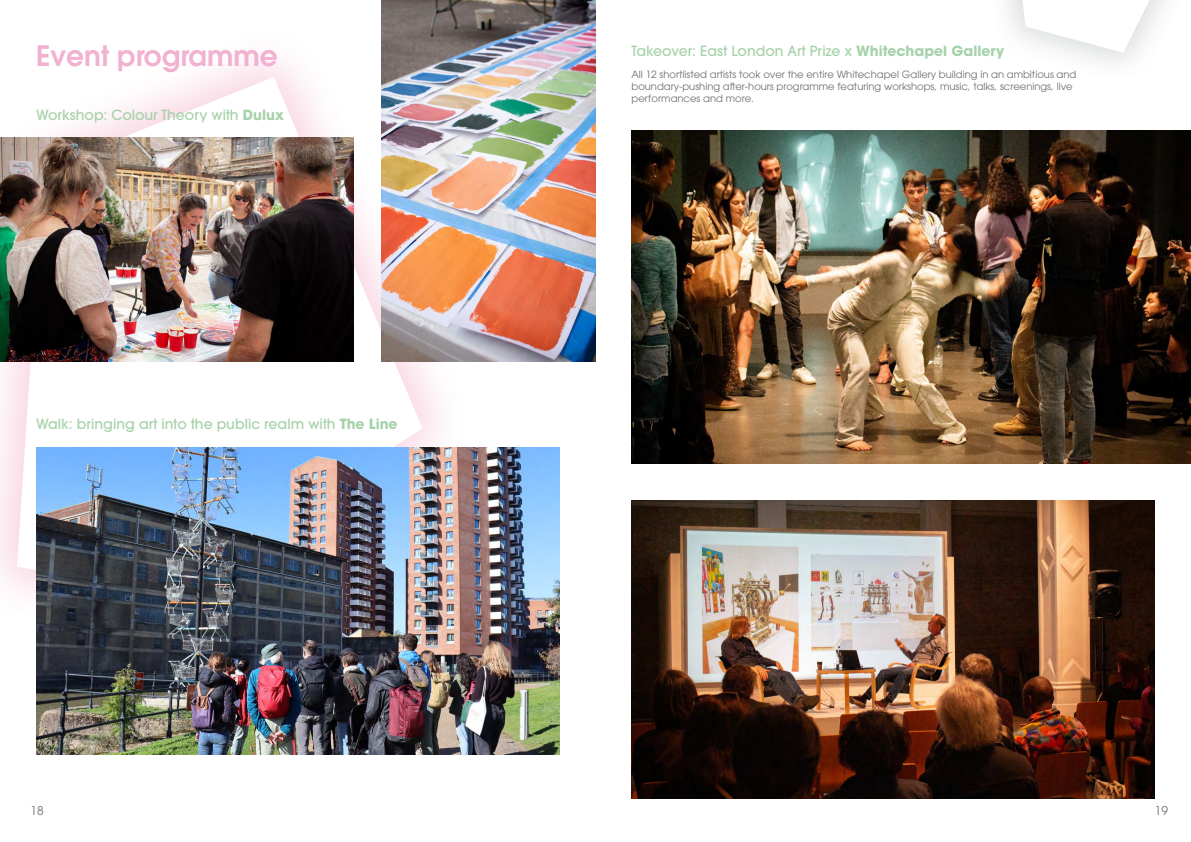
<style>
.page{position:relative;width:1191px;height:842px;background:#fff}
.page>*{position:absolute;margin:0;border:0;box-sizing:border-box;transform-origin:0 0}
.t1{font:600 28px "ITC Avant Garde Pro";color:#f1b1d1}
.t2{font:500 14px "ITC Avant Garde Pro";color:#a6d2a9}
.t3{font:12px "ITC Avant Garde Pro";color:#706f6f}
.t4{font:10px/12px "ITC Avant Garde Pro";color:#706f6f}
.s1{font-weight:700}
</style>
<div class="page">
<div style="left:0;top:26px;width:473px;height:641px;background:#e64582;opacity:.25"></div>
<svg style="left:17px;top:77px;width:405px;height:539px"></svg>
<img style="left:381px;top:0;width:214px;height:361px">
<img style="left:0;top:137px;width:353px;height:224px">
<img style="left:36px;top:448px;width:523px;height:306px">
<img style="left:631px;top:130px;width:560px;height:333px">
<img style="left:631px;top:500px;width:524px;height:298px">
<svg style="left:1006px;top:0;width:160px;height:64px"></svg>
<h1 class="t1" style="left:36px;top:37px;width:243px">Event programme</h1>
<h2 class="t2" style="left:36px;top:105px;width:249px">Workshop: Colour Theory with <span class="s1">Dulux</span></h2>
<h2 class="t2" style="left:36px;top:415px;width:363px">Walk: bringing art into the public realm with <span class="s1">The Line</span></h2>
<h2 class="t2" style="left:631px;top:42px;width:374px">Takeover: East London Art Prize x <span class="s1">Whitechapel Gallery</span></h2>
<p class="t4" style="left:631px;top:68px;width:446px">All 12 shortlisted artists took over the entire Whitechapel Gallery building in an ambitious and boundary-pushing after-hours programme featuring workshops, music, talks, screenings, live performances and more.</p>
<p class="t3" style="left:30px;top:803px;width:15px">18</p>
<p class="t3" style="left:1155px;top:803px;width:15px">19</p>
</div>
